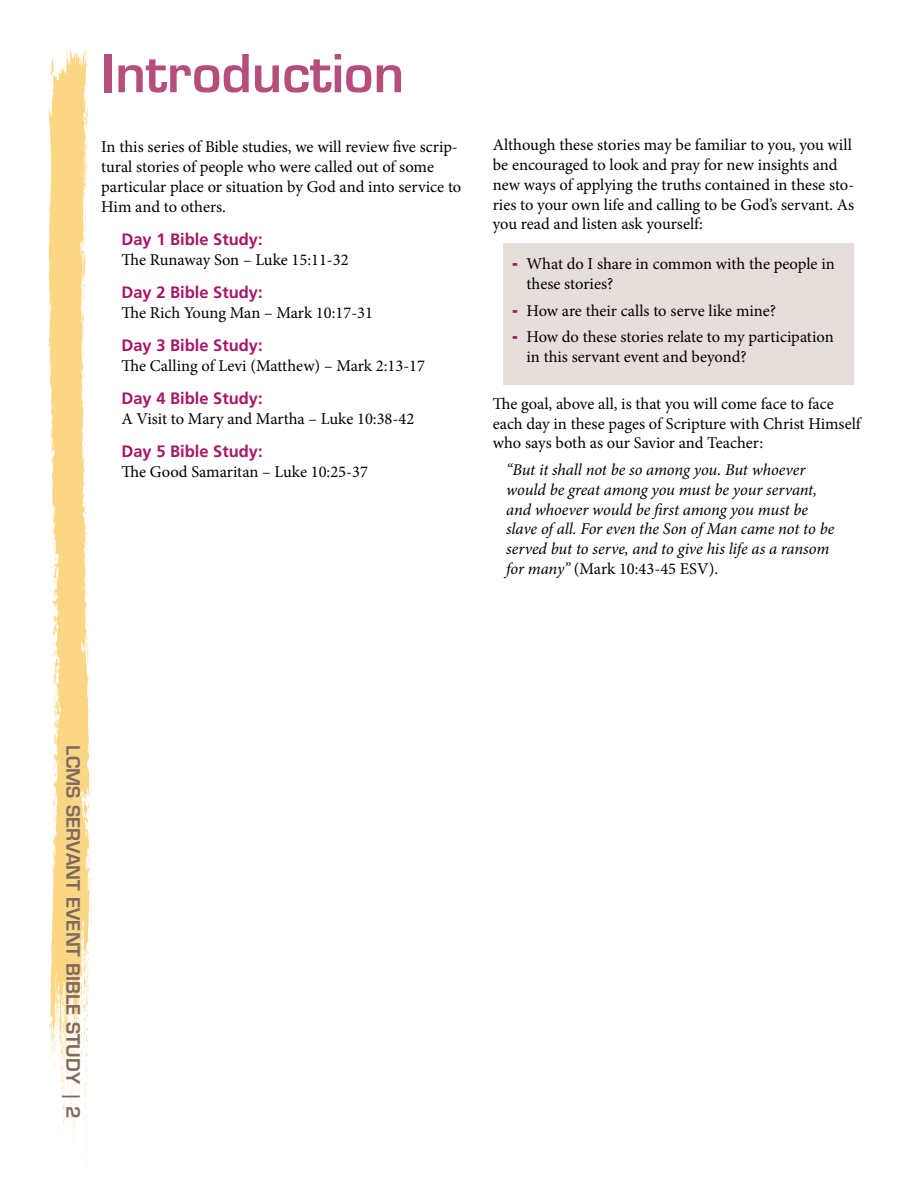
<style>
.page{position:relative;width:918px;height:1188px;background:#fff}
.page>*{position:absolute;margin:0;border:0;box-sizing:border-box;transform-origin:0 0}
.t1{font:600 51px "Eurostile LT Std";color:#b54e7c}
.t2{font:600 18px "Eurostile LT Std";color:#7e6960}
.t3{font:16.5px/19.8px "Minion Pro";color:#000}
.t4{font:italic 16.5px/19.8px "Minion Pro";letter-spacing:-.005em;color:#000}
.t5{font:700 16.5px "Frutiger LT Std";color:#a81667}
.s1{font-family:"Eurostile LT Std";font-weight:700;color:#a81667}
.s2{font-style:normal}
</style>
<div class="page">
<svg style="left:47px;top:36px;width:45px;height:1129px;fill:#fbd785"></svg>
<div style="left:503px;top:243px;width:351px;height:142px;background:#e6deda"></div>
<h1 class="t1" style="left:101px;top:42px;width:304px">Introduction</h1>
<p class="t3" style="left:101px;top:137px;width:362px">In this series of Bible studies, we will review five scrip&shy;tural stories of people who were called out of some particular place or situation by God and into service to Him and to others.</p>
<p class="t5" style="left:121px;top:229px;width:143px">Day 1 Bible Study:</p>
<p class="t3" style="left:121px;top:250px;width:229px">The Runaway Son – Luke 15:11-32</p>
<p class="t5" style="left:121px;top:282px;width:143px">Day 2 Bible Study:</p>
<p class="t3" style="left:121px;top:303px;width:253px">The Rich Young Man – Mark 10:17-31</p>
<p class="t5" style="left:121px;top:336px;width:143px">Day 3 Bible Study:</p>
<p class="t3" style="left:121px;top:356px;width:305px">The Calling of Levi (Matthew) – Mark 2:13-17</p>
<p class="t5" style="left:121px;top:389px;width:143px">Day 4 Bible Study:</p>
<p class="t3" style="left:121px;top:409px;width:294px">A Visit to Mary and Martha – Luke 10:38-42</p>
<p class="t5" style="left:121px;top:442px;width:143px">Day 5 Bible Study:</p>
<p class="t3" style="left:121px;top:462px;width:248px">The Good Samaritan – Luke 10:25-37</p>
<p class="t3" style="left:493px;top:135px;width:363px">Although these stories may be familiar to you, you will be encouraged to look and pray for new insights and new ways of applying the truths contained in these sto&shy;ries to your own life and calling to be God’s servant. As you read and listen ask yourself:</p>
<p class="t3" style="left:526px;top:254px;width:310px;text-indent:-13px"><span class="s1">‐</span> What do I share in common with the people in these stories?</p>
<p class="t3" style="left:513px;top:297px;width:322px;line-height:26.5px"><span class="s1">‐</span> How are their calls to serve like mine?<br><span class="s1">‐</span> How do these stories relate to my participation</p>
<p class="t3" style="left:526px;top:347px;width:222px">in this servant event and beyond?</p>
<p class="t3" style="left:493px;top:394px;width:370px">The goal, above all, is that you will come face to face each day in these pages of Scripture with Christ Himself who says both as our Savior and Teacher:</p>
<p class="t4" style="left:506px;top:460px;width:330px">“But it shall not be so among you. But whoever would be great among you must be your servant, and whoever would be first among you must be slave of all. For even the Son of Man came not to be served but to serve, and to give his life as a ransom for many” <span class="s2">(Mark 10:43-45 ESV).</span></p>
<p class="t2" style="left:84px;top:745px;width:375px;rotate:90deg">LCMS Servant Event Bible Study | 2</p>
</div>
